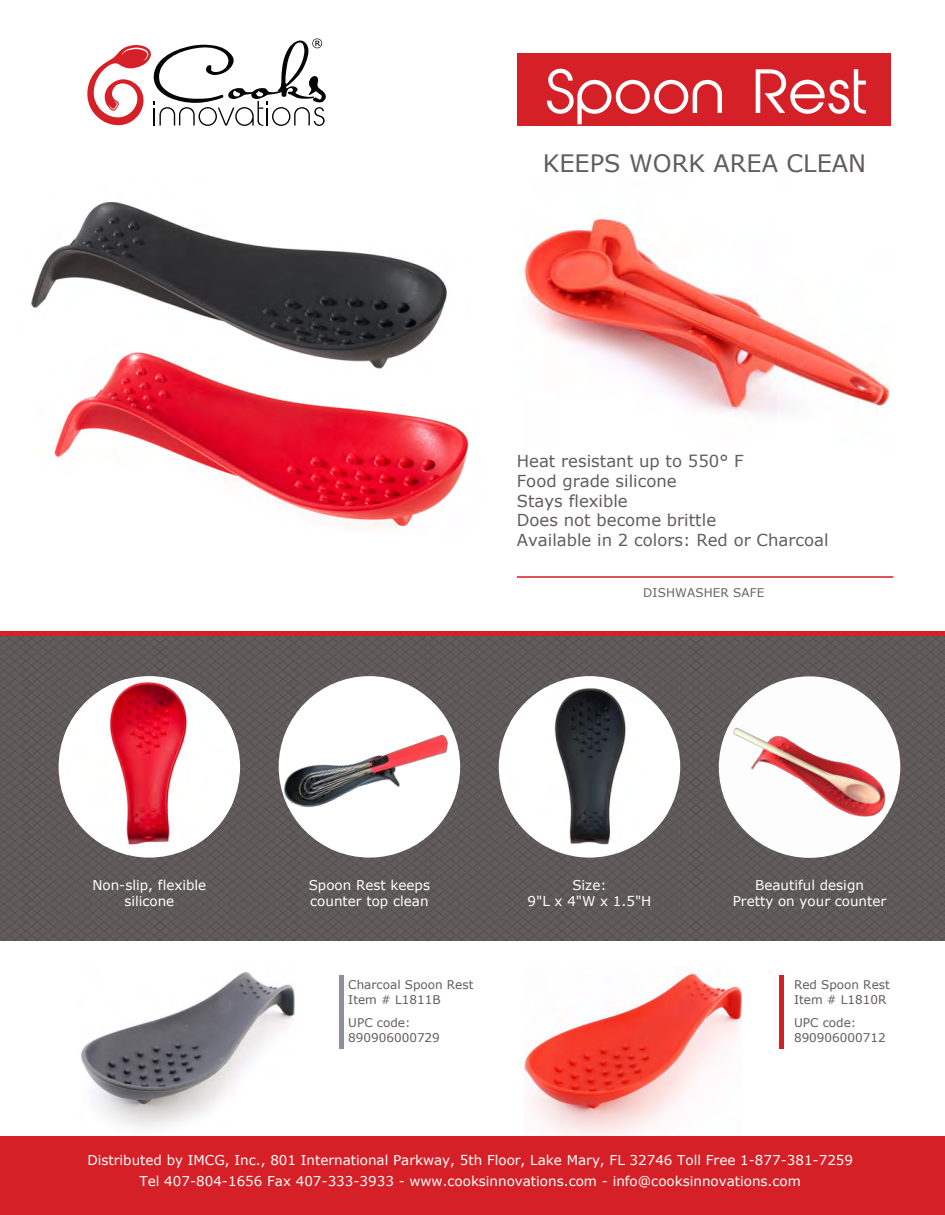
<style>
.page{position:relative;width:945px;height:1215px;background:#fff}
.page>*{position:absolute;margin:0;border:0;box-sizing:border-box;transform-origin:0 0}
.t1{font:56.7px "Abeatby Kai";color:#fff}
.t2{font:24px "Verdana";color:#625d5c}
.t3{font:16.5px/19.8px "Verdana";color:#625d5c}
.t4{font:13.5px/16.2px "Verdana";color:#fff;text-align:center}
.t5{font:12px/15px "Verdana";color:#625d5c}
.t6{font:12px "Verdana";letter-spacing:.005em;color:#636567}
</style>
<div class="page">
<img style="left:79px;top:972px;width:217px;height:165px">
<img style="left:525px;top:972px;width:217px;height:165px">
<div style="left:0;top:636px;width:945px;height:326px;background:#615c5b"></div>
<div style="left:0;top:1137px;width:945px;height:78px;background:#d62027"></div>
<hr style="left:0;top:632px;width:945px;height:4px;background:#d62027">
<div style="left:517px;top:53px;width:373px;height:73px;background:#d62027"></div>
<div style="left:59px;top:676px;width:181px;height:182px;background:#fff;border-radius:91px"></div>
<img style="left:66px;top:679px;width:167px;height:168px">
<div style="left:279px;top:676px;width:181px;height:182px;background:#fff;border-radius:91px"></div>
<img style="left:279px;top:699px;width:181px;height:131px">
<div style="left:719px;top:676px;width:181px;height:182px;background:#fdfdfe;border-radius:91px"></div>
<img style="left:716px;top:698px;width:187px;height:141px">
<hr style="left:517px;top:576px;width:376px;height:2px;background:#d62027">
<svg style="left:87px;top:38px;width:239px;height:88px"></svg>
<hr style="left:780px;top:976px;width:4px;height:73px;background:#d62027">
<hr style="left:339px;top:976px;width:4px;height:73px;background:#8c8f9d">
<img style="left:31px;top:202px;width:416px;height:136px">
<img style="left:53px;top:338px;width:416px;height:190px">
<img style="left:524px;top:215px;width:367px;height:199px">
<div style="left:0;top:942px;width:945px;height:24px;background:#fff"></div>
<div style="left:499px;top:676px;width:181px;height:182px;background:#fff;border-radius:91px"></div>
<img style="left:510px;top:687px;width:159px;height:159px">
<h1 class="t1" style="left:547px;top:69px;width:324px">Spoon Rest</h1>
<h2 class="t2" style="left:543px;top:147px;width:325px">KEEPS WORK AREA CLEAN</h2>
<p class="t3" style="left:517px;top:451px;width:313px">Heat resistant up to 550° F<br>Food grade silicone<br>Stays flexible<br>Does not become brittle<br>Available in 2 colors: Red or Charcoal</p>
<p class="t6" style="left:643px;top:584px;width:123px">DISHWASHER SAFE</p>
<p class="t4" style="left:92px;top:877px;width:115px">Non-slip, flexible silicone</p>
<p class="t4" style="left:528px;top:877px;width:125px">Size:<br>9"L x 4"W x 1.5"H</p>
<p class="t4" style="left:309px;top:877px;width:123px;text-align:left">Spoon Rest keeps counter top clean</p>
<p class="t4" style="left:733px;top:877px;width:155px">Beautiful design<br>Pretty on your counter</p>
<p class="t5" style="left:348px;top:977px;width:127px">Charcoal Spoon Rest<br>Item # L1811B</p>
<p class="t5" style="left:348px;top:1015px;width:93px">UPC code:<br>890906000729</p>
<p class="t5" style="left:794px;top:977px;width:97px">Red Spoon Rest<br>Item # L1810R</p>
<p class="t5" style="left:794px;top:1015px;width:93px">UPC code:<br>890906000712</p>
<p class="t4" style="left:87px;top:1150px;width:767px;line-height:21px">Distributed by IMCG, Inc., 801 International Parkway, 5th Floor, Lake Mary, FL 32746 Toll Free 1-877-381-7259<br>Tel 407-804-1656 Fax 407-333-3933 - www.cooksinnovations.com - info@cooksinnovations.com</p>
</div>
